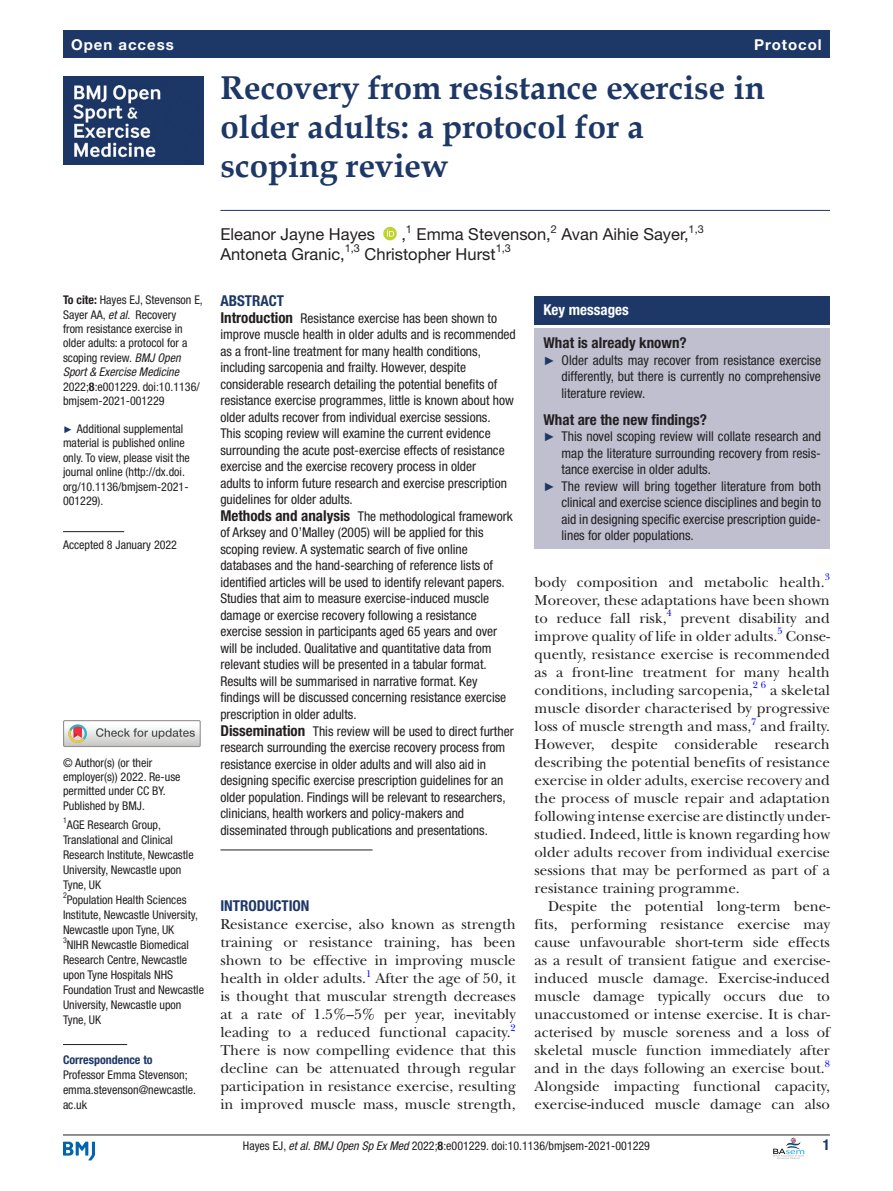
<style>
.page{position:relative;width:893px;height:1191px;background:#fff}
.page>*{position:absolute;margin:0;border:0;box-sizing:border-box;transform-origin:0 0}
.t1{font:700 33px/39px "Book Antiqua";color:#1d3766}
.t2{font:16.5px "Helvetica Neue LT Std";color:#231f20}
.t3{font:15px/18px "New Baskerville";color:#231f20;text-align:justify}
.t4{font:700 condensed 15px "Helvetica Neue LT Std";color:#231f20}
.t5{font:700 condensed 15px "Helvetica Neue LT Std";color:#1d3766}
.t6{font:700 15px "Helvetica Neue LT Std";letter-spacing:.065em;color:#fff}
.t7{font:700 condensed 15px "Helvetica Neue LT Std";color:#fff}
.t8{font:condensed 13.5px/16.5px "Helvetica Neue LT Std";color:#231f20}
.t9{font:condensed 12px/14.4px "Helvetica Neue LT Std";color:#231f20}
.t10{font:700 condensed 12px "Helvetica Neue LT Std";color:#1d3766}
.t11{font:10.95px "Helvetica Neue LT Std";color:#231f20}
.t12{font:9.9px "New Baskerville";color:#00f}
.t13{font:condensed 7.95px "Helvetica Neue LT Std";color:#231f20}
.s1{font-weight:700}
.s2{font-style:italic}
.s3{font-family:"Arial";font-stretch:normal;font-size:9.75px;color:#1d3766}
.s4{font-weight:700;font-size:15px}
.s5{font-family:"Arial";font-stretch:normal;font-size:12px;color:#1d3766}
</style>
<div class="page">
<hr style="left:63px;top:1134px;width:767px;height:1px;background:#231f20">
<svg style="left:63px;top:1141px;width:32px;height:19px"></svg>
<svg style="left:773px;top:1137px;width:31px;height:22px"></svg>
<div style="left:63px;top:31px;width:767px;height:27px;background:#1d3766"></div>
<hr style="left:220px;top:210px;width:610px;height:1px;background:#1d3766">
<svg style="left:383px;top:227px;width:14px;height:13px"></svg>
<hr style="left:63px;top:531px;width:61px;height:1px;background:#231f20">
<hr style="left:63px;top:1044px;width:64px;height:1px;background:#231f20">
<div style="left:63px;top:720px;width:138px;height:27px;border:1px solid #969090"></div>
<svg style="left:64px;top:720px;width:136px;height:26px"></svg>
<img style="left:63px;top:77px;width:140px;height:88px">
<hr style="left:220px;top:849px;width:153px;height:1px;background:#231f20">
<div style="left:535px;top:296px;width:295px;height:28px;background:#1d3766"></div>
<div style="left:535px;top:328px;width:295px;height:221px;background:#bfbfcf"></div>
<p class="t6" style="left:71px;top:35px;width:104px">Open access</p>
<p class="t6" style="left:754px;top:35px;width:69px">Protocol</p>
<h1 class="t1" style="left:220px;top:68px;width:546px">Recovery from resistance exercise in older adults: a protocol for a scoping review</h1>
<p class="t9" style="left:63px;top:293px;width:141px"><span class="s1">To cite:</span> Hayes EJ, Stevenson E,<br>Sayer AA, <span class="s2">et al</span>. Recovery<br>from resistance exercise in older adults: a protocol for a scoping review. <span class="s2">BMJ Open<br>Sport &amp; Exercise Medicine<br></span>2022;<span class="s1">8</span>:e001229. doi:10.1136/ bmjsem-2021-001229</p>
<p class="t9" style="left:63px;top:421px;width:128px"><span class="s3">►</span> Additional supplemental material is published online only. To view, please visit the journal online (http://dx.doi. org/10.1136/bmjsem-2021-<br>001229).</p>
<p class="t9" style="left:63px;top:537px;width:116px">Accepted 8 January 2022</p>
<p class="t9" style="left:63px;top:755px;width:119px">© Author(s) (or their employer(s)) 2022. Re-use permitted under CC BY.<br>Published by BMJ.</p>
<p class="t13" style="left:63px;top:816px;width:5px">1</p>
<p class="t9" style="left:63px;top:817px;width:132px;line-height:15px;text-indent:4px">AGE Research Group,<br>Translational and Clinical<br>Research Institute, Newcastle<br>University, Newcastle upon<br>Tyne, UK</p>
<p class="t13" style="left:63px;top:891px;width:5px">2</p>
<p class="t9" style="left:63px;top:892px;width:136px;line-height:15px;text-indent:4px">Population Health Sciences<br>Institute, Newcastle University,<br>Newcastle upon Tyne, UK</p>
<p class="t13" style="left:63px;top:936px;width:5px">3</p>
<p class="t9" style="left:63px;top:937px;width:143px;line-height:15px;text-indent:4px">NIHR Newcastle Biomedical<br>Research Centre, Newcastle upon Tyne Hospitals NHS<br>Foundation Trust and Newcastle<br>University, Newcastle upon<br>Tyne, UK</p>
<p class="t10" style="left:63px;top:1053px;width:91px">Correspondence to</p>
<p class="t9" style="left:63px;top:1067px;width:135px;line-height:15px">Professor Emma Stevenson; emma.stevenson@newcastle. ac.uk</p>
<p class="t11" style="left:406px;top:222px;width:8px">1</p>
<p class="t2" style="left:417px;top:225px;width:136px">Emma Stevenson,</p>
<p class="t11" style="left:551px;top:222px;width:8px">2</p>
<p class="t2" style="left:561px;top:225px;width:129px">Avan Aihie Sayer,</p>
<p class="t11" style="left:689px;top:222px;width:17px">1,3</p>
<p class="t2" style="left:220px;top:225px;width:156px">Eleanor Jayne Hayes</p>
<p class="t2" style="left:401px;top:225px;width:6px">,</p>
<p class="t2" style="left:220px;top:244px;width:126px">Antoneta Granic,</p>
<p class="t11" style="left:345px;top:242px;width:17px">1,3</p>
<p class="t2" style="left:365px;top:244px;width:133px">Christopher Hurst</p>
<p class="t11" style="left:496px;top:242px;width:17px">1,3</p>
<p class="t5" style="left:220px;top:292px;width:65px">ABSTRACT</p>
<p class="t8" style="left:220px;top:310px;width:297px"><span class="s4">Introduction</span> Resistance exercise has been shown to improve muscle health in older adults and is recommended as a front-line treatment for many health conditions, including sarcopenia and frailty. However, despite considerable research detailing the potential benefits of resistance exercise programmes, little is known about how older adults recover from individual exercise sessions.<br>This scoping review will examine the current evidence surrounding the acute post-exercise effects of resistance exercise and the exercise recovery process in older<br>adults to inform future research and exercise prescription guidelines for older adults.<br><span class="s4">Methods and analysis</span> The methodological framework of Arksey and O’Malley (2005) will be applied for this scoping review. A systematic search of five online databases and the hand-searching of reference lists of identified articles will be used to identify relevant papers.<br>Studies that aim to measure exercise-induced muscle damage or exercise recovery following a resistance exercise session in participants aged 65 years and over will be included. Qualitative and quantitative data from relevant studies will be presented in a tabular format.<br>Results will be summarised in narrative format. Key findings will be discussed concerning resistance exercise prescription in older adults.<br><span class="s4">Dissemination</span> This review will be used to direct further research surrounding the exercise recovery process from resistance exercise in older adults and will also aid in designing specific exercise prescription guidelines for an older population. Findings will be relevant to researchers, clinicians, health workers and policy-makers and disseminated through publications and presentations.</p>
<p class="t5" style="left:220px;top:897px;width:91px">INTRODUCTION</p>
<p class="t3" style="left:220px;top:915px;width:297px">Resistance exercise, also known as strength training or resistance training, has been shown to be effective in improving muscle health in older adults.</p>
<p class="t12" style="left:366px;top:967px;width:7px">1</p>
<p class="t3" style="left:220px;top:969px;width:297px;text-indent:155px">After the age of 50, it is thought that muscular strength decreases at a rate of 1.5%–5% per year, inevitably leading to a reduced functional capacity.</p>
<p class="t12" style="left:511px;top:1021px;width:7px">2</p>
<p class="t3" style="left:220px;top:1041px;width:297px">There is now compelling evidence that this decline can be attenuated through regular participation in resistance exercise, resulting in improved muscle mass, muscle strength,</p>
<p class="t7" style="left:544px;top:301px;width:87px">Key messages</p>
<p class="t4" style="left:544px;top:334px;width:145px">What is already known?</p>
<p class="t8" style="left:562px;top:351px;width:261px;text-align:justify;text-indent:-18px"><span class="s5">►</span> Older adults may recover from resistance exercise differently, but there is currently no comprehensive literature review.</p>
<p class="t4" style="left:544px;top:410px;width:165px">What are the new findings?</p>
<p class="t8" style="left:544px;top:428px;width:279px"><span class="s5">►</span> This novel scoping review will collate research and</p>
<p class="t8" style="left:562px;top:444px;width:261px">map the literature surrounding recovery from resis-</p>
<p class="t8" style="left:562px;top:461px;width:151px">tance exercise in older adults.</p>
<p class="t8" style="left:544px;top:477px;width:279px"><span class="s5">►</span> The review will bring together literature from both</p>
<p class="t8" style="left:562px;top:494px;width:261px">clinical and exercise science disciplines and begin to</p>
<p class="t8" style="left:562px;top:510px;width:261px">aid in designing specific exercise prescription guide-</p>
<p class="t8" style="left:562px;top:527px;width:134px">lines for older populations.</p>
<p class="t3" style="left:535px;top:573px;width:292px">body composition and metabolic health.</p>
<p class="t12" style="left:825px;top:571px;width:7px">3</p>
<p class="t3" style="left:535px;top:591px;width:297px">Moreover, these adaptations have been shown to reduce fall risk,</p>
<p class="t12" style="left:667px;top:607px;width:7px">4</p>
<p class="t3" style="left:535px;top:609px;width:297px;text-indent:146px">prevent disability and improve quality of life in older adults.</p>
<p class="t12" style="left:777px;top:625px;width:7px">5</p>
<p class="t3" style="left:535px;top:627px;width:297px;text-indent:251px">Conse&shy;quently, resistance exercise is recommended as a front-line treatment for many health conditions, including sarcopenia,</p>
<p class="t12" style="left:753px;top:679px;width:15px">2 6</p>
<p class="t3" style="left:535px;top:681px;width:297px;text-indent:235px">a skeletal muscle disorder characterised by progressive loss of muscle strength and mass,</p>
<p class="t12" style="left:751px;top:715px;width:7px">7</p>
<p class="t3" style="left:535px;top:717px;width:297px;text-indent:226px">and frailty.<br>However, despite considerable research describing the potential benefits of resistance exercise in older adults, exercise recovery and the process of muscle repair and adaptation following intense exercise are distinctly under&shy;studied. Indeed, little is known regarding how older adults recover from individual exercise sessions that may be performed as part of a resistance training programme.</p>
<p class="t3" style="left:535px;top:897px;width:297px;text-indent:14px">Despite the potential long-term bene&shy;fits, performing resistance exercise may cause unfavourable short-term side effects as a result of transient fatigue and exercise&shy;induced muscle damage. Exercise-induced muscle damage typically occurs due to unaccustomed or intense exercise. It is char&shy;acterised by muscle soreness and a loss of skeletal muscle function immediately after and in the days following an exercise bout.</p>
<p class="t12" style="left:825px;top:1057px;width:7px">8</p>
<p class="t3" style="left:535px;top:1077px;width:297px">Alongside impacting functional capacity, exercise-induced muscle damage can also</p>
<p class="t9" style="left:243px;top:1138px;width:409px">Hayes EJ, <span class="s2">et al</span>. <span class="s2">BMJ Open Sp Ex Med</span> 2022;<span class="s1">8</span>:e001229. doi:10.1136/bmjsem-2021-001229</p>
<p class="t5" style="left:823px;top:1135px;width:9px">1</p>
</div>
